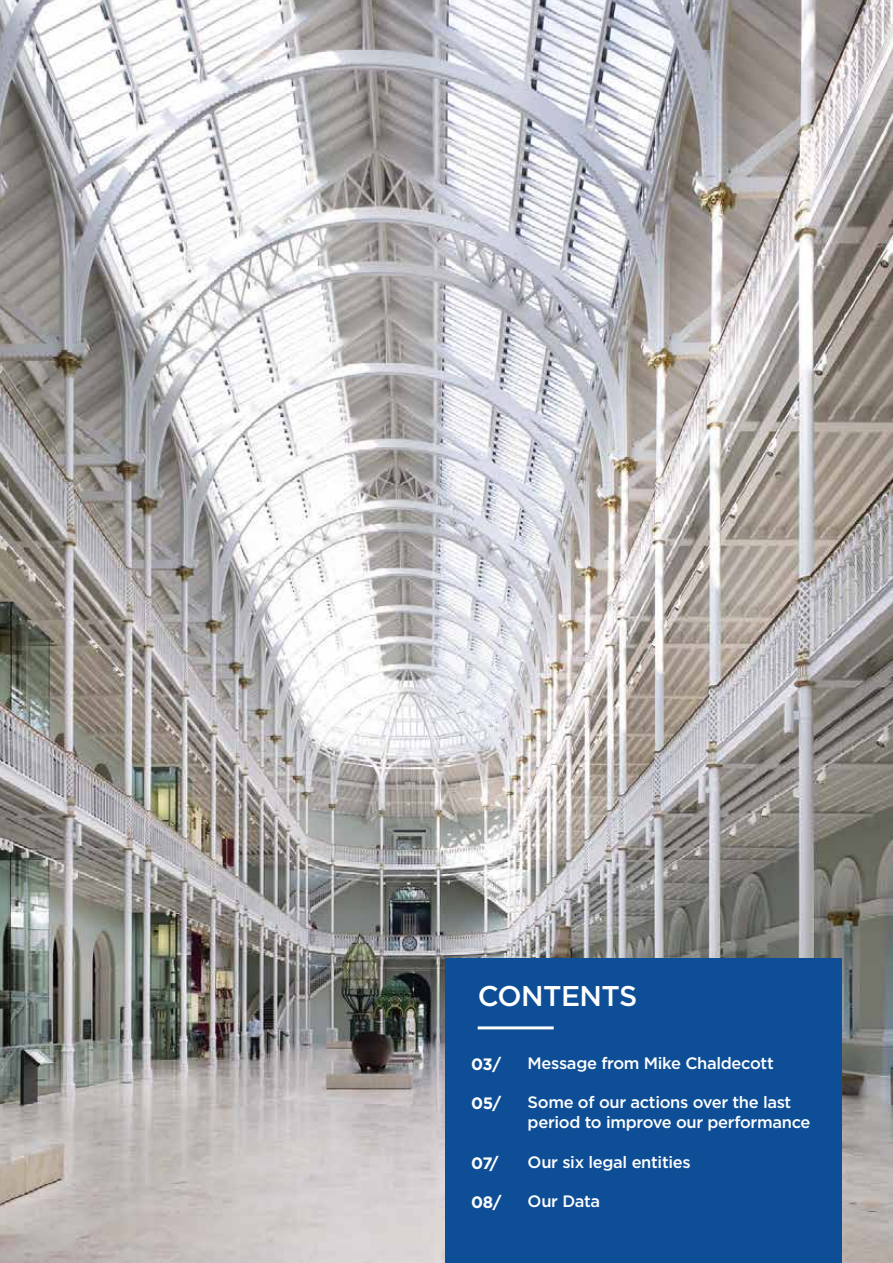
<style>
.page{position:relative;width:893px;height:1263px;background:#fff}
.page>*{position:absolute;margin:0;border:0;box-sizing:border-box;transform-origin:0 0}
.t1{font:500 28.5px "Gotham";letter-spacing:-.02em;color:#fff}
.t2{font:500 16.5px/19.8px "Gotham";letter-spacing:-.02em;color:#fff}
.t3{font:700 16.5px "Gotham";letter-spacing:-.025em;color:#fff}
</style>
<div class="page">
<img style="left:0;top:0;width:893px;height:1263px">
<div style="left:445px;top:958px;width:397px;height:305px;background:#0e4e96"></div>
<hr style="left:478px;top:1026px;width:76px;height:3px;background:#fff">
<h1 class="t1" style="left:478px;top:977px;width:161px">CONTENTS</h1>
<p class="t3" style="left:471px;top:1053px;width:32px">03/</p>
<p class="t3" style="left:471px;top:1093px;width:32px">05/</p>
<p class="t3" style="left:471px;top:1152px;width:29px">07/</p>
<p class="t3" style="left:471px;top:1192px;width:32px">08/</p>
<p class="t2" style="left:528px;top:1053px;width:248px">Message from Mike Chaldecott</p>
<p class="t2" style="left:528px;top:1092px;width:284px">Some of our actions over the last period to improve our performance</p>
<p class="t2" style="left:528px;top:1152px;width:165px">Our six legal entities</p>
<p class="t2" style="left:528px;top:1191px;width:74px">Our Data</p>
</div>
